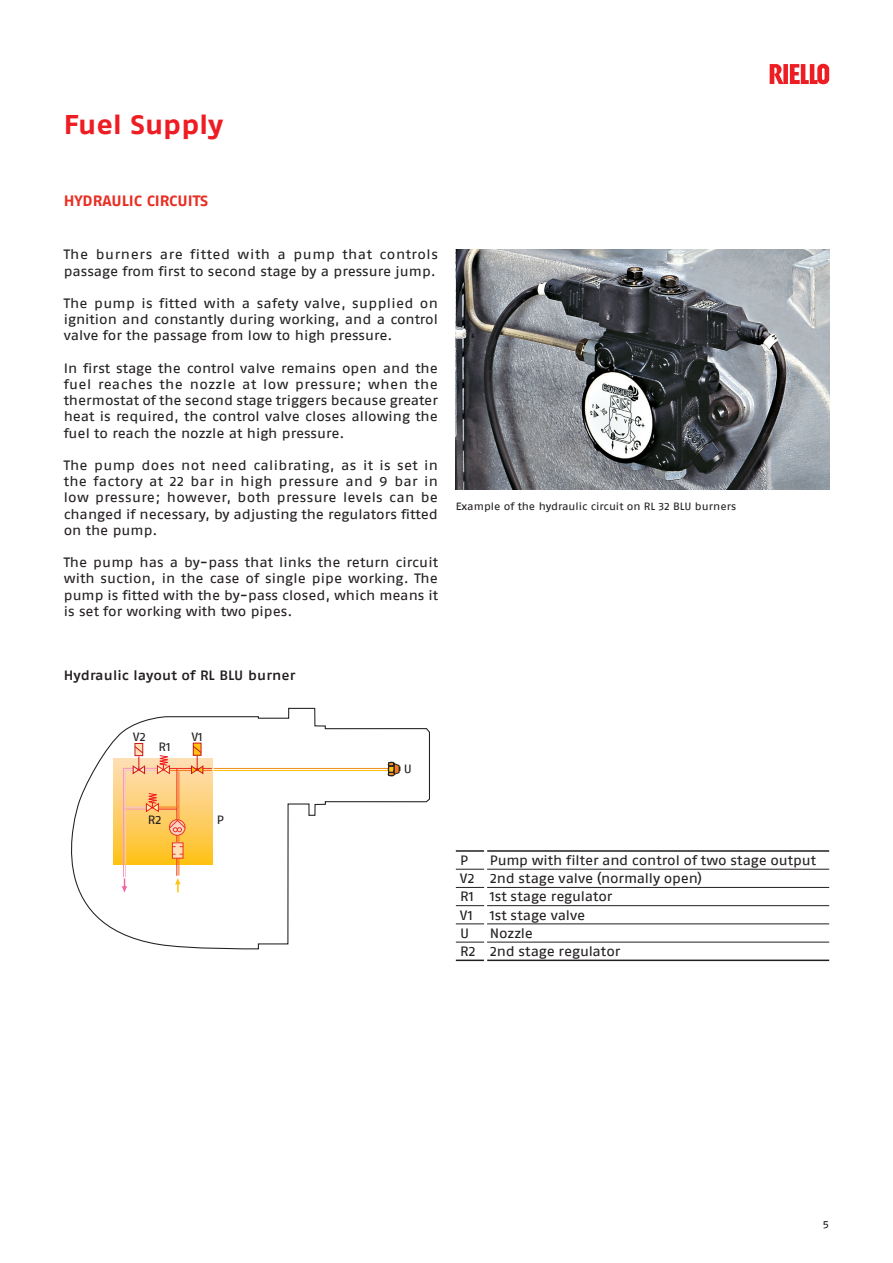
<style>
.page{position:relative;width:893px;height:1263px;background:#fff}
.page>*{position:absolute;margin:0;border:0;box-sizing:border-box;transform-origin:0 0}
.TITOLO{font:700 27px "Fago Ex Lf";color:#ee1d23}
.sottotitoli{font:700 15px "Fago Ex Lf";color:#e82f24}
.TESTI{font:13.5px/16.2px "Fago Ex Lf";color:#231f20;text-align:justify}
.Testo_Tabella{font:13.5px "Fago Ex Lf";letter-spacing:-.01em;color:#231f20}
.Sottotitolo_grigio_T{font:500 13.5px "Fago Ex Lf";letter-spacing:.01em;color:#231f20}
.t1{font:12px "Fago Ex Lf";color:#231f20}
.didascalie{font:10.5px "Fago Ex Lf";color:#231f20}
</style>
<div class="page">
<svg style="left:770px;top:64px;width:59px;height:20px"></svg>
<img style="left:456px;top:250px;width:373px;height:239px">
<svg style="left:71px;top:707px;width:359px;height:243px"></svg>
<div style="left:135px;top:743px;width:8px;height:13px;border:1px solid #cd151d"></div>
<svg style="left:388px;top:762px;width:12px;height:14px"></svg>
<div style="left:193px;top:743px;width:8px;height:13px;border:1px solid #cd151d"></div>
<svg style="left:122px;top:745px;width:82px;height:147px"></svg>
<hr style="left:456px;top:850px;width:28px;height:2px;background:#231f20">
<hr style="left:487px;top:850px;width:342px;height:2px;background:#231f20">
<hr style="left:456px;top:959px;width:28px;height:2px;background:#231f20">
<hr style="left:487px;top:959px;width:342px;height:2px;background:#231f20">
<svg style="left:456px;top:869px;width:28px;height:1px"></svg>
<hr style="left:487px;top:869px;width:342px;height:1px;background:#231f20">
<svg style="left:456px;top:887px;width:28px;height:1px"></svg>
<hr style="left:487px;top:887px;width:342px;height:1px;background:#231f20">
<svg style="left:456px;top:905px;width:28px;height:1px"></svg>
<hr style="left:487px;top:905px;width:342px;height:1px;background:#231f20">
<svg style="left:456px;top:923px;width:28px;height:1px"></svg>
<hr style="left:487px;top:923px;width:342px;height:1px;background:#231f20">
<svg style="left:456px;top:942px;width:28px;height:1px"></svg>
<hr style="left:487px;top:942px;width:342px;height:1px;background:#231f20">
<p class="TITOLO" style="left:64px;top:109px;width:161px">Fuel Supply</p>
<p class="sottotitoli" style="left:64px;top:192px;width:146px">HYDRAULIC CIRCUITS</p>
<p class="TESTI" style="left:64px;top:246px;width:376px">The burners are fitted with a pump that controls passage from first to second stage by a pressure jump.</p>
<p class="TESTI" style="left:64px;top:295px;width:376px">The pump is fitted with a safety valve, supplied on ignition and constantly during working, and a control valve for the passage from low to high pressure.</p>
<p class="TESTI" style="left:64px;top:360px;width:376px">In first stage the control valve remains open and the fuel reaches the nozzle at low pressure; when the thermostat of the second stage triggers because greater heat is required, the control valve closes allowing the fuel to reach the nozzle at high pressure.</p>
<p class="TESTI" style="left:64px;top:457px;width:376px">The pump does not need calibrating, as it is set in the factory at 22 bar in high pressure and 9 bar in low pressure; however, both pressure levels can be changed if necessary, by adjusting the regulators fitted on the pump.</p>
<p class="TESTI" style="left:64px;top:554px;width:376px">The pump has a by-pass that links the return circuit with suction, in the case of single pipe working. The pump is fitted with the by-pass closed, which means it is set for working with two pipes.</p>
<p class="didascalie" style="left:456px;top:500px;width:282px">Example of the hydraulic circuit on RL 32 BLU burners</p>
<p class="Sottotitolo_grigio_T" style="left:64px;top:667px;width:233px">Hydraulic layout of RL BLU burner</p>
<p class="t1" style="left:133px;top:729px;width:14px">V2</p>
<p class="t1" style="left:192px;top:729px;width:12px">V1</p>
<p class="t1" style="left:159px;top:740px;width:13px">R1</p>
<p class="t1" style="left:148px;top:813px;width:15px">R2</p>
<p class="t1" style="left:217px;top:813px;width:9px">P</p>
<p class="t1" style="left:404px;top:761px;width:10px">U</p>
<p class="Testo_Tabella" style="left:460px;top:852px;width:10px">P</p>
<p class="Testo_Tabella" style="left:490px;top:852px;width:328px">Pump with filter and control of two stage output</p>
<p class="Testo_Tabella" style="left:460px;top:870px;width:16px">V2</p>
<p class="Testo_Tabella" style="left:490px;top:870px;width:214px">2nd stage valve (normally open)</p>
<p class="Testo_Tabella" style="left:460px;top:889px;width:15px">R1</p>
<p class="Testo_Tabella" style="left:490px;top:889px;width:124px">1st stage regulator</p>
<p class="Testo_Tabella" style="left:460px;top:907px;width:14px">V1</p>
<p class="Testo_Tabella" style="left:490px;top:907px;width:97px">1st stage valve</p>
<p class="Testo_Tabella" style="left:460px;top:925px;width:11px">U</p>
<p class="Testo_Tabella" style="left:490px;top:925px;width:45px">Nozzle</p>
<p class="Testo_Tabella" style="left:460px;top:943px;width:17px">R2</p>
<p class="Testo_Tabella" style="left:490px;top:943px;width:132px">2nd stage regulator</p>
<p class="didascalie" style="left:823px;top:1218px;width:8px">5</p>
</div>
